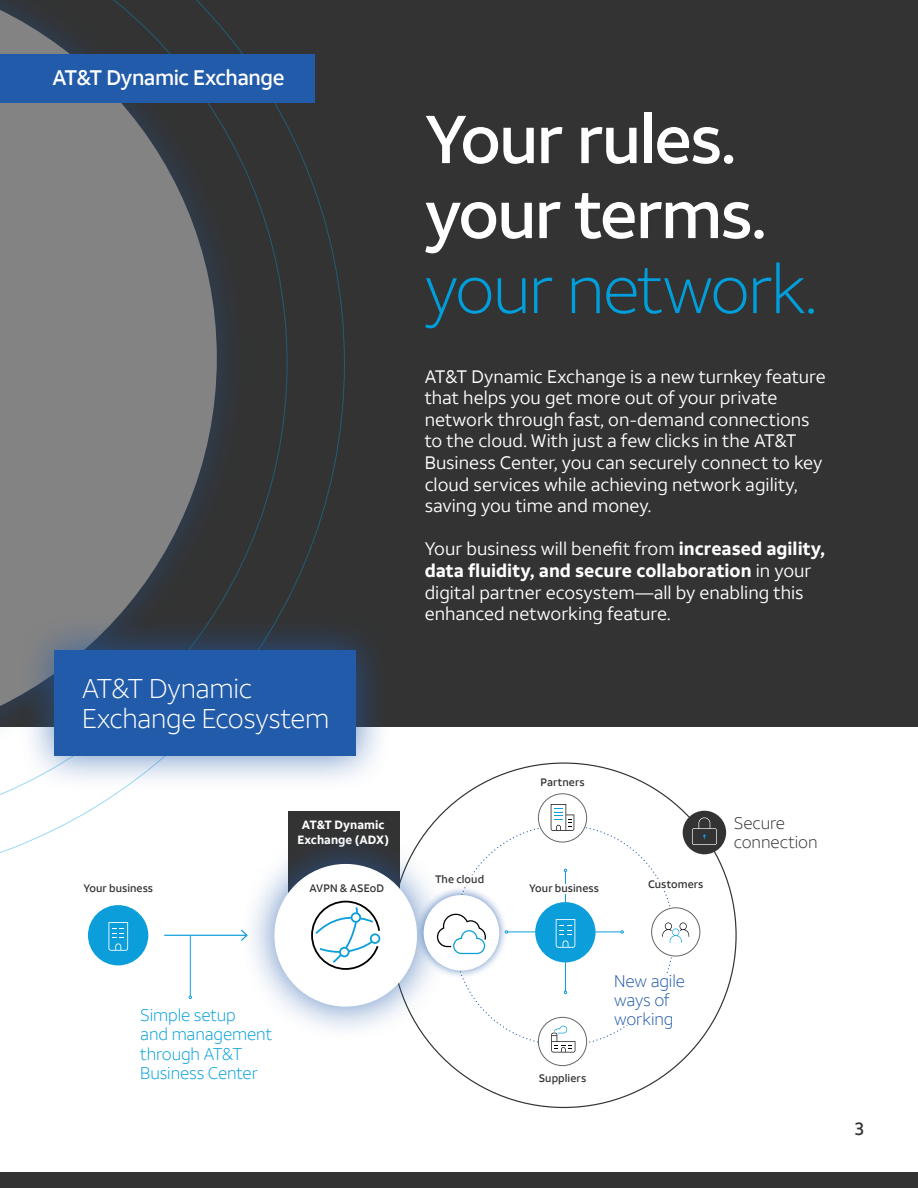
<style>
.page{position:relative;width:918px;height:1188px;background:#fff}
.page>*{position:absolute;margin:0;border:0;box-sizing:border-box;transform-origin:0 0}
.t1{font:500 67.5px/75px "ATT Aleck Sans";letter-spacing:-.03em;color:#fff}
.t2{font:300 67.5px "ATT Aleck Sans";letter-spacing:-.03em;color:#009fdb}
.t3{font:300 27px/30px "ATT Aleck Sans";letter-spacing:-.015em;color:#fff}
.t4{font:500 21px "ATT Aleck Sans";letter-spacing:-.02em;color:#fff}
.t5{font:18px/21.6px "ATT Aleck Sans";color:#fff}
.t6{font:500 18px "ATT Aleck Sans";color:#333}
.t7{font:300 16.8px/19.2px "ATT Aleck Sans";letter-spacing:-.01em;color:#009fdb}
.t8{font:300 16.8px/19.2px "ATT Aleck Sans";letter-spacing:-.005em;color:#225ba9}
.t9{font:300 16.8px/19.2px "ATT Aleck Sans";letter-spacing:-.005em;color:#333}
.t10{font:700 11.85px/14.7px "ATT Aleck Sans";color:#fff;text-align:center}
.t11{font:500 10.8px "ATT Aleck Sans";letter-spacing:.005em;color:#333}
.s1{font-weight:700}
</style>
<div class="page">
<div style="left:0;top:0;width:918px;height:726px;background:#333"></div>
<hr style="left:164px;top:935px;width:83px;height:1px;background:#0c9eda">
<hr style="left:190px;top:935px;width:1px;height:61px;background:#0c9eda">
<div style="left:289px;top:811px;width:111px;height:100px;background:#333"></div>
<div style="left:88px;top:905px;width:60px;height:60px;background:#0c9eda;border-radius:50%"></div>
<div style="left:240px;top:829px;width:212px;height:212px;background:#225ba9;opacity:.75"></div>
<div style="left:275px;top:865px;width:141px;height:141px;background:#fff;border-radius:50%"></div>
<svg style="left:311px;top:901px;width:69px;height:69px"></svg>
<svg style="left:538px;top:1017px;width:49px;height:49px"></svg>
<svg style="left:108px;top:922px;width:20px;height:29px"></svg>
<div style="left:683px;top:811px;width:43px;height:43px;background:#333;border-radius:50%"></div>
<div style="left:415px;top:886px;width:93px;height:94px;background:#225ba9;opacity:.75"></div>
<div style="left:424px;top:895px;width:75px;height:76px;background:#fff;border-radius:50%"></div>
<svg style="left:437px;top:804px;width:280px;height:248px"></svg>
<div style="left:0;top:1172px;width:918px;height:16px;background:#333"></div>
<svg style="left:0;top:0;width:345px;height:883px"></svg>
<div style="left:0;top:54px;width:315px;height:49px;background:#225ba9"></div>
<div style="left:19px;top:614px;width:373px;height:177px;background:#225ba9;opacity:.75"></div>
<div style="left:54px;top:650px;width:302px;height:106px;background:#225ba9"></div>
<p class="t4" style="left:53px;top:64px;width:234px">AT&amp;T Dynamic Exchange</p>
<h2 class="t3" style="left:82px;top:673px;width:249px">AT&amp;T Dynamic<br>Exchange Ecosystem</h2>
<p class="t10" style="left:297px;top:818px;width:93px">AT&amp;T Dynamic<br>Exchange (ADX)</p>
<h1 class="t1" style="left:425px;top:102px;width:343px">Your rules. your terms.</h1>
<h1 class="t2" style="left:425px;top:249px;width:394px">your network.</h1>
<p class="t5" style="left:425px;top:365px;width:403px">AT&amp;T Dynamic Exchange is a new turnkey feature that helps you get more out of your private network through fast, on-demand connections to the cloud. With just a few clicks in the AT&amp;T Business Center, you can securely connect to key cloud services while achieving network agility, saving you time and money.</p>
<p class="t5" style="left:425px;top:538px;width:402px">Your business will benefit from <span class="s1">increased agility, data fluidity, and secure collaboration</span> in your digital partner ecosystem—all by enabling this enhanced networking feature.</p>
<p class="t11" style="left:540px;top:775px;width:46px">Partners</p>
<p class="t9" style="left:734px;top:814px;width:85px">Secure connection</p>
<p class="t11" style="left:435px;top:872px;width:51px">The cloud</p>
<p class="t11" style="left:83px;top:882px;width:71px">Your business</p>
<p class="t11" style="left:529px;top:882px;width:71px">Your business</p>
<p class="t11" style="left:309px;top:882px;width:76px">AVPN &amp; ASEoD</p>
<p class="t11" style="left:648px;top:877px;width:57px">Customers</p>
<p class="t8" style="left:614px;top:971px;width:72px">New agile ways of</p>
<p class="t7" style="left:140px;top:1006px;width:97px">Simple setup</p>
<p class="t8" style="left:614px;top:1010px;width:61px">working</p>
<p class="t7" style="left:140px;top:1025px;width:133px">and management through AT&amp;T<br>Business Center</p>
<p class="t11" style="left:539px;top:1071px;width:49px">Suppliers</p>
<p class="t6" style="left:855px;top:1117px;width:11px">3</p>
</div>
